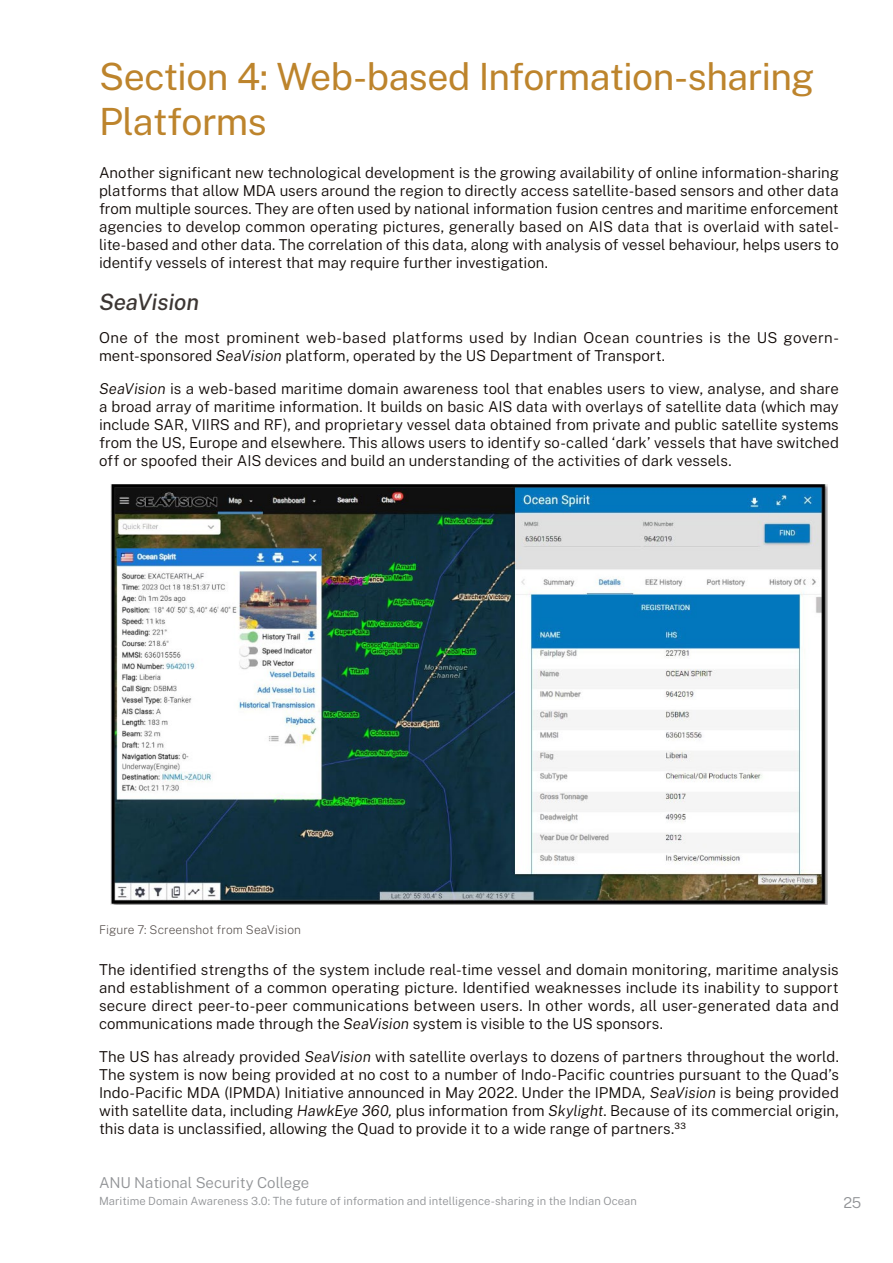
<style>
.page{position:relative;width:893px;height:1263px;background:#fff}
.page>*{position:absolute;margin:0;border:0;box-sizing:border-box;transform-origin:0 0}
.t1{font:37.5px/45px "Public Sans";letter-spacing:-.02em;color:#bd842c}
.t2{font:italic 500 22.5px "Public Sans";letter-spacing:-.01em;color:#3c3633}
.t3{font:300 15px/18px "Public Sans";color:#100906;text-align:justify}
.t4{font:300 15px "Public Sans";letter-spacing:-.01em;color:#919396}
.t5{font:200 12px "Public Sans";letter-spacing:.005em;color:#524b48}
.t6{font:300 11.25px "Public Sans";letter-spacing:.005em;color:#919396}
.s1{font-style:italic}
</style>
<div class="page">
<img style="left:111px;top:485px;width:716px;height:420px">
<h1 class="t1" style="left:99px;top:51px;width:717px">Section 4: Web-based Information-sharing<br>Platforms</h1>
<p class="t3" style="left:99px;top:163px;width:741px">Another significant new technological development is the growing availability of online information-sharing platforms that allow MDA users around the region to directly access satellite-based sensors and other data from multiple sources. They are often used by national information fusion centres and maritime enforcement agencies to develop common operating pictures, generally based on AIS data that is overlaid with satel&shy;lite-based and other data. The correlation of this data, along with analysis of vessel behaviour, helps users to identify vessels of interest that may require further investigation.</p>
<h2 class="t2" style="left:99px;top:287px;width:102px">SeaVision</h2>
<p class="t3" style="left:99px;top:328px;width:741px">One of the most prominent web-based platforms used by Indian Ocean countries is the US govern&shy;ment-sponsored <span class="s1">SeaVision</span> platform, operated by the US Department of Transport.</p>
<p class="t3" style="left:99px;top:379px;width:741px"><span class="s1">SeaVision</span> is a web-based maritime domain awareness tool that enables users to view, analyse, and share a broad array of maritime information. It builds on basic AIS data with overlays of satellite data (which may include SAR, VIIRS and RF), and proprietary vessel data obtained from private and public satellite systems from the US, Europe and elsewhere. This allows users to identify so-called ‘dark’ vessels that have switched off or spoofed their AIS devices and build an understanding of the activities of dark vessels.</p>
<p class="t5" style="left:99px;top:921px;width:203px">Figure 7: Screenshot from SeaVision</p>
<p class="t3" style="left:99px;top:959px;width:741px">The identified strengths of the system include real-time vessel and domain monitoring, maritime analysis and establishment of a common operating picture. Identified weaknesses include its inability to support secure direct peer-to-peer communications between users. In other words, all user-generated data and communications made through the <span class="s1">SeaVision</span> system is visible to the US sponsors.</p>
<p class="t3" style="left:99px;top:1046px;width:741px">The US has already provided <span class="s1">SeaVision</span> with satellite overlays to dozens of partners throughout the world.<br>The system is now being provided at no cost to a number of Indo-Pacific countries pursuant to the Quad’s Indo-Pacific MDA (IPMDA) Initiative announced in May 2022. Under the IPMDA<span class="s1">, SeaVision</span> is being provided with satellite data, including <span class="s1">HawkEye 360,</span> plus information from <span class="s1">Skylight</span>. Because of its commercial origin, this data is unclassified, allowing the Quad to provide it to a wide range of partners.<sup>33</sup></p>
<p class="t4" style="left:99px;top:1171px;width:212px">ANU National Security College</p>
<p class="t6" style="left:99px;top:1192px;width:539px">Maritime Domain Awareness 3.0: The future of information and intelligence-sharing in the Indian Ocean</p>
<p class="t4" style="left:843px;top:1192px;width:20px">25</p>
</div>
